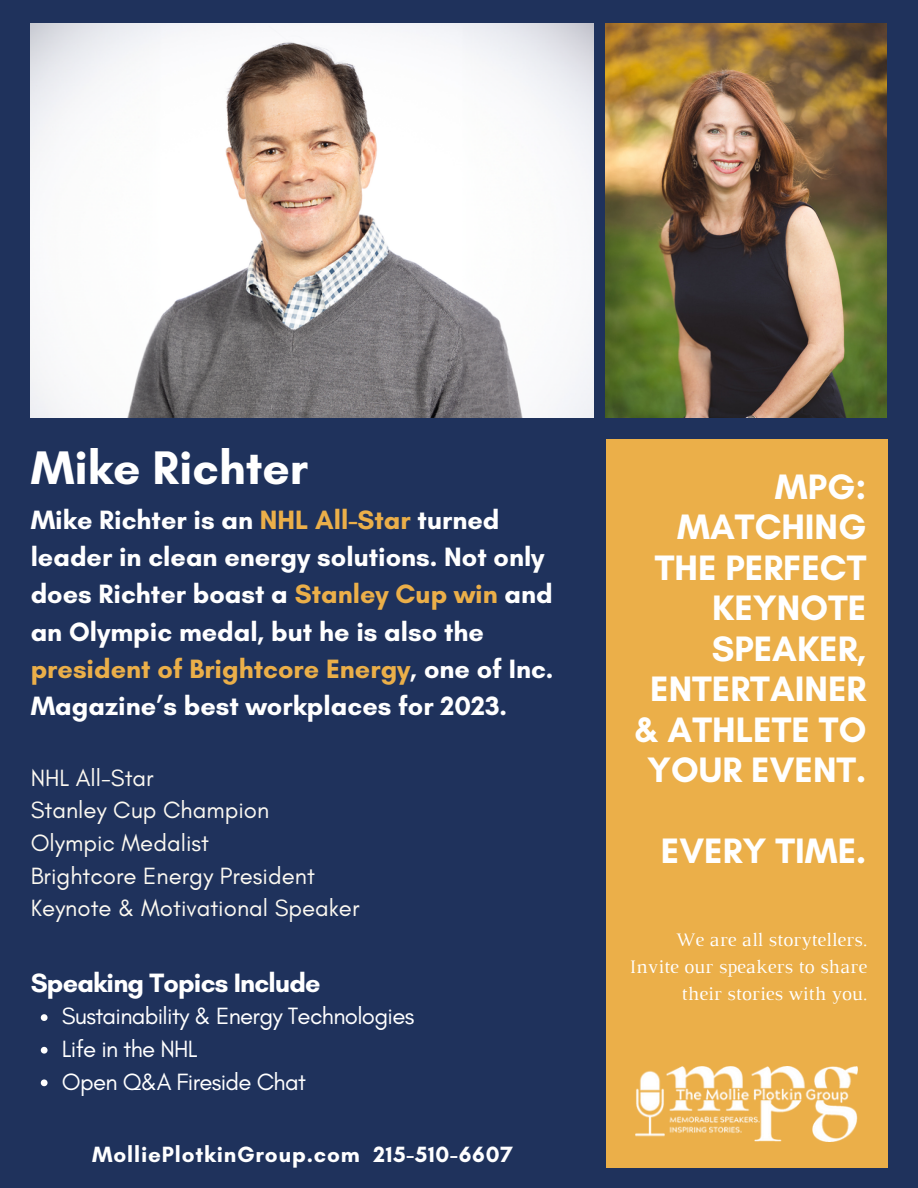
<style>
.page{position:relative;width:918px;height:1188px;background:#1f325c}
.page>*{position:absolute;margin:0;border:0;box-sizing:border-box;transform-origin:0 0}
.t1{font:700 48px "Glacial Indifference";color:#fff}
.t2{font:700 36px/40.5px "Glacial Indifference";color:#fff;text-align:right}
.t3{font:700 27px/37.2px "Glacial Indifference";color:#fff}
.t4{font:700 27px "Glacial Indifference";letter-spacing:-.03em;color:#fff}
.t5{font:24px/32.7px "Glacial Indifference";color:#fcf9f1}
.t6{font:24px "Glacial Indifference";letter-spacing:-.03em;color:#fff}
.t7{font:700 22.5px "Glacial Indifference";letter-spacing:.035em;color:#fff}
.t8{font:19.5px/27px "Luthier";color:#fff;text-align:right}
.s1{color:#ebaf49}
</style>
<div class="page">
<div style="left:606px;top:439px;width:281px;height:729px;background:#ebaf49"></div>
<img style="left:606px;top:23px;width:281px;height:395px">
<img style="left:31px;top:23px;width:562px;height:395px">
<img style="left:635px;top:1067px;width:223px;height:74px">
<svg style="left:41px;top:1014px;width:7px;height:7px"></svg>
<svg style="left:41px;top:1047px;width:7px;height:7px"></svg>
<svg style="left:41px;top:1079px;width:7px;height:7px"></svg>
<h2 class="t1" style="left:31px;top:438px;width:279px">Mike Richter</h2>
<h3 class="t3" style="left:31px;top:501px;width:524px">Mike Richter is an <span class="s1">NHL All-Star</span> turned leader in clean energy solutions. Not only does Richter boast a <span class="s1">Stanley Cup win</span> and an Olympic medal, but he is also the <span class="s1">president of Brightcore Energy</span>, one of Inc.<br>Magazine’s best workplaces for 2023.</h3>
<p class="t5" style="left:31px;top:761px;width:330px">NHL All-Star<br>Stanley Cup Champion<br>Olympic Medalist<br>Brightcore Energy President<br>Keynote &amp; Motivational Speaker</p>
<h5 class="t4" style="left:31px;top:966px;width:292px">Speaking Topics Include</h5>
<h3 class="t6" style="left:62px;top:1002px;width:354px">Sustainability &amp; Energy Technologies</h3>
<p class="t6" style="left:62px;top:1034px;width:137px">Life in the NHL</p>
<p class="t6" style="left:62px;top:1067px;width:246px">Open Q&amp;A Fireside Chat</p>
<p class="t7" style="left:92px;top:1141px;width:422px">MolliePlotkinGroup.com 215-510-6607</p>
<p class="t2" style="left:635px;top:466px;width:233px">MPG:<br>MATCHING<br>THE PERFECT<br>KEYNOTE<br>SPEAKER,<br>ENTERTAINER &amp; ATHLETE TO<br>YOUR EVENT.</p>
<h4 class="t2" style="left:661px;top:830px;width:207px">EVERY TIME.</h4>
<h2 class="t8" style="left:629px;top:928px;width:239px">We are all storytellers.<br>Invite our speakers to share their stories with you.</h2>
</div>
